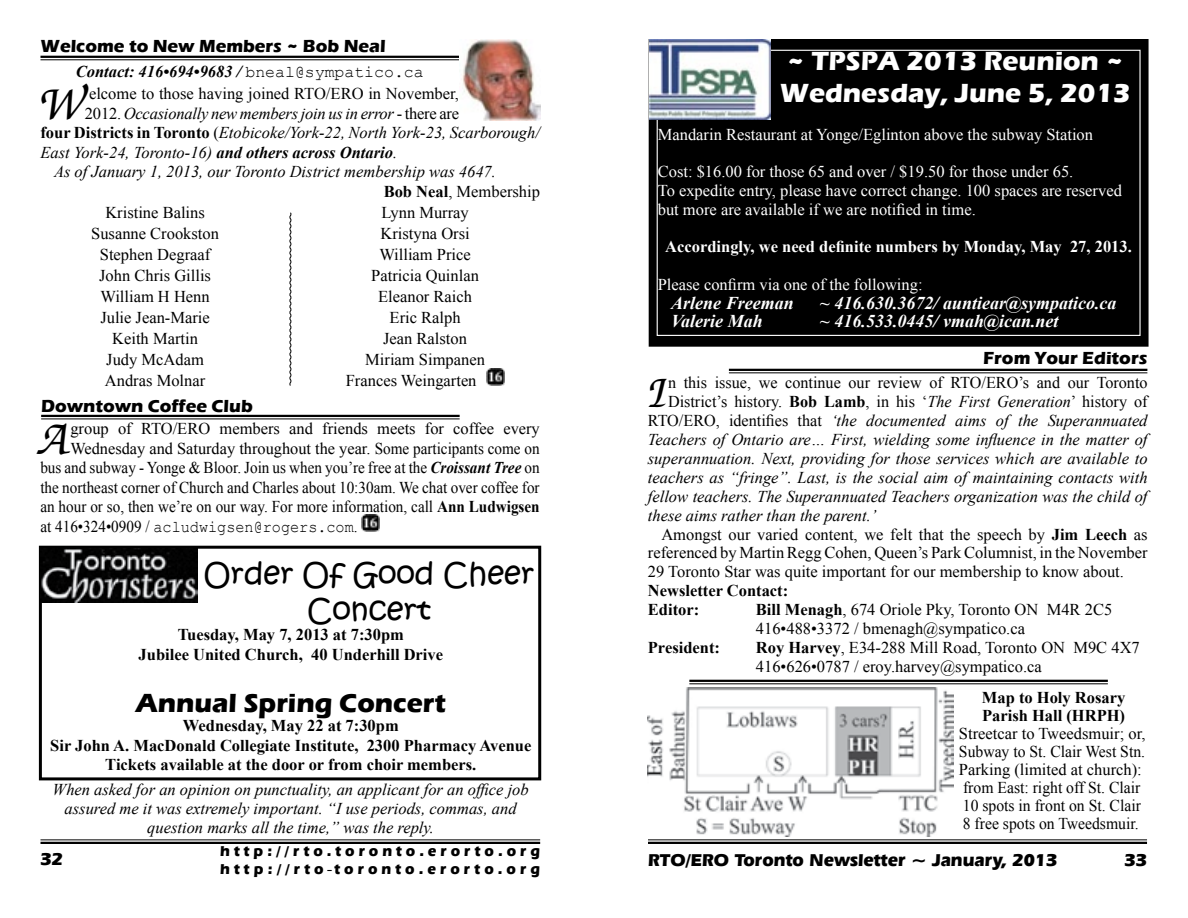
<style>
.page{position:relative;width:1188px;height:918px;background:#fff}
.page>*{position:absolute;margin:0;border:0;box-sizing:border-box;transform-origin:0 0}
.t1{font:italic 500 48.3px "Zapf Chancery IT Cby BT";color:#000}
.t2{font:italic 500 47.4px "Zapf Chancery IT Cby BT";color:#000}
.t3{font:30px/36px "Kristen ITC";color:#000;text-align:center}
.t4{font:700 27px/32.4px "Eras ITC";color:#fff}
.t5{font:700 27px "Eras ITC";color:#000}
.t6{font:italic 700 18px "Times New Roman";color:#fff}
.t7{font:700 18px "Eras ITC";color:#000}
.t8{font:700 18px "Eras IT Cby BT";color:#000}
.t9{font:16.5px/18px "Times New Roman";color:#000}
.t10{font:italic 16.5px/18.9px "Times New Roman";color:#000;text-align:center}
.t11{font:700 16.5px/19.5px "Times New Roman";color:#000}
.t12{font:16.5px/18.8px "Times New Roman";color:#fff}
.t13{font:700 16.5px "Times New Roman";color:#fff}
.t14{font:italic 700 16.5px "Times New Roman";color:#000}
.t15{font:16.5px "Courier New";color:#000;scale:.92 1}
.t16{font:700 15px/18px "Eras IT Cby BT";letter-spacing:.27em;color:#000}
.s1{font-family:"Courier New";font-weight:400;font-style:normal}
.s2{font-style:normal}
.s3{font-weight:700;font-style:normal}
.s4{font-weight:700}
.s5{font-weight:700;font-style:italic}
.s6{font-family:"Times New Roman"}
.s7{font-style:italic}
</style>
<div class="page">
<svg style="left:647px;top:764px;width:414px;height:78px"></svg>
<hr style="left:40px;top:842px;width:500px;height:2px;background:#000">
<hr style="left:40px;top:840px;width:500px;height:1px;background:#000">
<hr style="left:648px;top:842px;width:499px;height:2px;background:#000">
<hr style="left:648px;top:839px;width:499px;height:1px;background:#000">
<img style="left:486px;top:368px;width:18px;height:18px">
<svg style="left:289px;top:212px;width:3px;height:174px"></svg>
<svg style="left:40px;top:55px;width:348px;height:6px"></svg>
<img style="left:462px;top:40px;width:78px;height:81px">
<img style="left:648px;top:687px;width:306px;height:149px">
<hr style="left:40px;top:56px;width:419px;height:2px;background:#000">
<hr style="left:40px;top:59px;width:419px;height:1px;background:#000">
<hr style="left:689px;top:680px;width:419px;height:2px;background:#000">
<hr style="left:689px;top:683px;width:419px;height:1px;background:#000">
<svg style="left:981px;top:368px;width:167px;height:6px"></svg>
<hr style="left:729px;top:369px;width:418px;height:2px;background:#000">
<hr style="left:729px;top:372px;width:418px;height:1px;background:#000">
<div style="left:651px;top:41px;width:495px;height:303px;background:#000"></div>
<div style="left:649px;top:39px;width:500px;height:308px;border:4px solid #000"></div>
<div style="left:39px;top:546px;width:502px;height:234px;border:3px solid #000"></div>
<img style="left:41px;top:549px;width:156px;height:54px">
<svg style="left:41px;top:414px;width:215px;height:5px"></svg>
<img style="left:361px;top:514px;width:18px;height:18px">
<hr style="left:41px;top:415px;width:419px;height:2px;background:#000">
<hr style="left:41px;top:419px;width:419px;height:1px;background:#000">
<img style="left:650px;top:39px;width:121px;height:81px">
<p class="t7" style="left:40px;top:36px;width:347px">Welcome to New Members ~ Bob Neal</p>
<p class="t14" style="left:76px;top:60px;width:349px">Contact: 416•694•9683 / <span class="s1">bneal@sympatico.ca</span></p>
<h1 class="t1" style="left:40px;top:78px;width:46px">W</h1>
<p class="t9" style="left:89px;top:84px;width:371px">elcome to those having joined RTO/ERO in November,</p>
<p class="t10" style="left:85px;top:103px;width:376px"><span class="s2">2012.</span> Occasionally new members join us in error <span class="s2">- there are</span></p>
<p class="t10" style="left:41px;top:123px;width:501px"><span class="s3">four Districts in Toronto</span> <span class="s2">(</span>Etobicoke/York-22, North York-23, Scarborough/</p>
<p class="t10" style="left:41px;top:142px;width:358px">East York-24, Toronto-16) <span class="s4">and others across Ontario</span>.</p>
<p class="t10" style="left:54px;top:162px;width:444px">As of January 1, 2013, our Toronto District membership was 4647.</p>
<p class="t9" style="left:384px;top:182px;width:158px"><span class="s4">Bob Neal</span>, Membership</p>
<p class="t9" style="left:105px;top:203px;width:101px">Kristine Balins</p>
<p class="t9" style="left:91px;top:224px;width:129px">Susanne Crookston</p>
<p class="t9" style="left:100px;top:245px;width:112px">Stephen Degraaf</p>
<p class="t9" style="left:99px;top:266px;width:113px">John Chris Gillis</p>
<p class="t9" style="left:100px;top:287px;width:111px">William H Henn</p>
<p class="t9" style="left:100px;top:308px;width:111px">Julie Jean-Marie</p>
<p class="t9" style="left:112px;top:329px;width:87px">Keith Martin</p>
<p class="t9" style="left:106px;top:350px;width:99px">Judy McAdam</p>
<p class="t9" style="left:105px;top:371px;width:102px">Andras Molnar</p>
<p class="t9" style="left:381px;top:203px;width:89px">Lynn Murray</p>
<p class="t9" style="left:380px;top:224px;width:91px">Kristyna Orsi</p>
<p class="t9" style="left:379px;top:245px;width:93px">William Price</p>
<p class="t9" style="left:371px;top:266px;width:109px">Patricia Quinlan</p>
<p class="t9" style="left:378px;top:287px;width:95px">Eleanor Raich</p>
<p class="t9" style="left:390px;top:308px;width:73px">Eric Ralph</p>
<p class="t9" style="left:383px;top:329px;width:85px">Jean Ralston</p>
<p class="t9" style="left:365px;top:350px;width:121px">Miriam Simpanen</p>
<p class="t9" style="left:346px;top:371px;width:132px">Frances Weingarten</p>
<p class="t7" style="left:41px;top:395px;width:213px">Downtown Coffee Club</p>
<h1 class="t1" style="left:40px;top:413px;width:31px">A</h1>
<p class="t9" style="left:40px;top:419px;width:501px;line-height:19.5px;text-align:right">group of RTO/ERO members and friends meets for coffee every Wednesday and Saturday throughout the year. Some participants come on<br>bus and subway - Yonge &amp; Bloor. Join us when you’re free at the <span class="s5">Croissant Tree</span> on the northeast corner of Church and Charles about 10:30am. We chat over coffee for an hour or so, then we’re on our way. For more information, call <span class="s4">Ann Ludwigsen</span></p>
<p class="t15" style="left:40px;top:517px;width:346px"><span class="s6">at 416•324•0909 /</span> acludwigsen@rogers.com<span class="s6">.</span></p>
<h3 class="t3" style="left:204px;top:556px;width:332px">Order Of Good Cheer<br>Concert</h3>
<p class="t11" style="left:139px;top:625px;width:306px;text-align:center">Tuesday, May 7, 2013 at 7:30pm<br>Jubilee United Church, 40 Underhill Drive</p>
<h3 class="t5" style="left:136px;top:687px;width:312px">Annual Spring Concert</h3>
<p class="t11" style="left:50px;top:715px;width:483px;text-align:center">Wednesday, May 22 at 7:30pm<br>Sir John A. MacDonald Collegiate Institute, 2300 Pharmacy Avenue<br>Tickets available at the door or from choir members.</p>
<p class="t10" style="left:53px;top:780px;width:478px">When asked for an opinion on punctuality, an applicant for an office job assured me it was extremely important. “I use periods, commas, and question marks all the time,” was the reply.</p>
<h3 class="t4" style="left:780px;top:45px;width:352px">~ TPSPA 2013 Reunion ~<br>Wednesday, June 5, 2013</h3>
<p class="t12" style="left:658px;top:125px;width:437px">Mandarin Restaurant at Yonge/Eglinton above the subway Station</p>
<p class="t12" style="left:658px;top:162px;width:466px">Cost: $16.00 for those 65 and over / $19.50 for those under 65.<br>To expedite entry, please have correct change. 100 spaces are reserved but more are available if we are notified in time.</p>
<p class="t13" style="left:665px;top:235px;width:468px">Accordingly, we need definite numbers by Monday, May 27, 2013.</p>
<p class="t12" style="left:658px;top:275px;width:266px">Please confirm via one of the following:</p>
<p class="t6" style="left:671px;top:290px;width:124px">Arlene Freeman</p>
<p class="t6" style="left:820px;top:290px;width:298px">~ 416.630.3672/ auntiear@sympatico.ca</p>
<p class="t6" style="left:671px;top:309px;width:93px">Valerie Mah</p>
<p class="t6" style="left:820px;top:309px;width:240px">~ 416.533.0445/ vmah@ican.net</p>
<p class="t7" style="left:983px;top:348px;width:166px">From Your Editors</p>
<h2 class="t2" style="left:648px;top:367px;width:22px">I</h2>
<p class="t9" style="left:668px;top:374px;width:481px">n this issue, we continue our review of RTO/ERO’s and our Toronto</p>
<p class="t9" style="left:668px;top:392px;width:481px">District’s history. <span class="s4">Bob Lamb</span>, in his ‘<span class="s7">The First Generation</span>’ history of</p>
<p class="t10" style="left:648px;top:411px;width:501px"><span class="s2">RTO/ERO, identifies that</span> ‘the documented aims of the Superannuated</p>
<p class="t10" style="left:648px;top:430px;width:501px">Teachers of Ontario are… First, wielding some influence in the matter of</p>
<p class="t10" style="left:648px;top:449px;width:501px">superannuation. Next, providing for those services which are available to</p>
<p class="t10" style="left:648px;top:467px;width:501px">teachers as “fringe”. Last, is the social aim of maintaining contacts with</p>
<p class="t10" style="left:648px;top:486px;width:501px">fellow teachers. The Superannuated Teachers organization was the child of</p>
<p class="t10" style="left:648px;top:505px;width:230px">these aims rather than the parent.’</p>
<p class="t9" style="left:661px;top:525px;width:488px">Amongst our varied content, we felt that the speech by <span class="s4">Jim Leech</span> as</p>
<p class="t9" style="left:648px;top:544px;width:501px">referenced by Martin Regg Cohen, Queen’s Park Columnist, in the November</p>
<p class="t9" style="left:648px;top:563px;width:478px">29 Toronto Star was quite important for our membership to know about.</p>
<p class="t11" style="left:648px;top:581px;width:142px;line-height:18.9px">Newsletter Contact:<br>Editor:</p>
<p class="t9" style="left:756px;top:600px;width:358px;line-height:18.9px"><span class="s4">Bill Menagh</span>, 674 Oriole Pky, Toronto ON M4R 2C5<br>416•488•3372 / bmenagh@sympatico.ca</p>
<p class="t11" style="left:648px;top:637px;width:74px">President:</p>
<p class="t9" style="left:756px;top:638px;width:385px;line-height:18.9px"><span class="s4">Roy Harvey</span>, E34-288 Mill Road, Toronto ON M9C 4X7<br>416•626•0787 / eroy.harvey@sympatico.ca</p>
<p class="t11" style="left:982px;top:688px;width:145px;line-height:18px">Map to Holy Rosary<br>Parish Hall (HRPH)</p>
<p class="t9" style="left:959px;top:724px;width:188px">Streetcar to Tweedsmuir; or,<br>Subway to St. Clair West Stn.<br>Parking (limited at church): from East: right off St. Clair<br>10 spots in front on St. Clair<br>8 free spots on Tweedsmuir.</p>
<p class="t16" style="left:220px;top:842px;width:321px">http://rto.toronto.erorto.org http://rto <sup>_</sup>toronto.erorto.org</p>
<p class="t8" style="left:40px;top:848px;width:24px">32</p>
<p class="t8" style="left:1125px;top:849px;width:24px">33</p>
<p class="t8" style="left:648px;top:849px;width:411px">RTO/ERO Toronto Newsletter ~ January, 2013</p>
</div>
